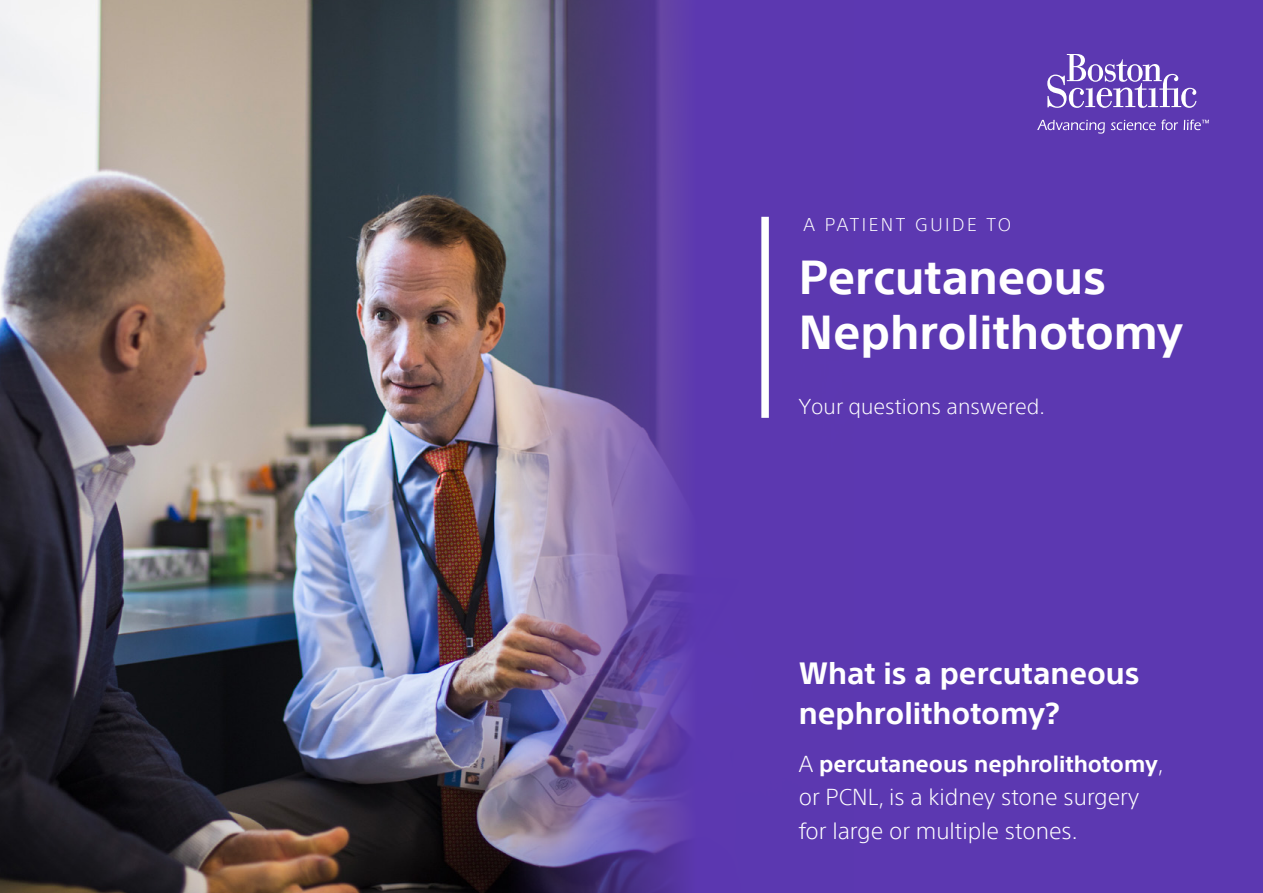
<style>
.page{position:relative;width:1263px;height:893px;background:#5c38b1}
.page>*{position:absolute;margin:0;border:0;box-sizing:border-box;transform-origin:0 0}
.t1{font:700 46.5px/54.6px "SST";letter-spacing:-.005em;color:#fff}
.t2{font:700 30px/39.9px "SST";color:#fff}
.t3{font:300 22.5px/33.6px "SST";color:#fff}
.t4{font:300 21px "SST";color:#fff}
.t5{font:300 18px "SST";letter-spacing:.14em;color:#fff}
.s1{font-weight:700}
</style>
<div class="page">
<img style="left:0;top:0;width:769px;height:893px">
<svg style="left:1047px;top:54px;width:149px;height:54px"></svg>
<svg style="left:1037px;top:120px;width:68px;height:14px"></svg>
<svg style="left:1111px;top:120px;width:67px;height:10px"></svg>
<svg style="left:1184px;top:120px;width:25px;height:10px"></svg>
<div style="left:761px;top:217px;width:8px;height:201px;background:#fff"></div>
<p class="t5" style="left:804px;top:214px;width:209px">A PATIENT GUIDE TO</p>
<h1 class="t1" style="left:799px;top:250px;width:386px">Percutaneous<br>Nephrolithotomy</h1>
<p class="t4" style="left:799px;top:395px;width:248px">Your questions answered.</p>
<h2 class="t2" style="left:799px;top:654px;width:342px">What is a percutaneous nephrolithotomy?</h2>
<p class="t3" style="left:799px;top:747px;width:366px">A <span class="s1">percutaneous nephrolithotomy</span>, or PCNL, is a kidney stone surgery for large or multiple stones.</p>
</div>
